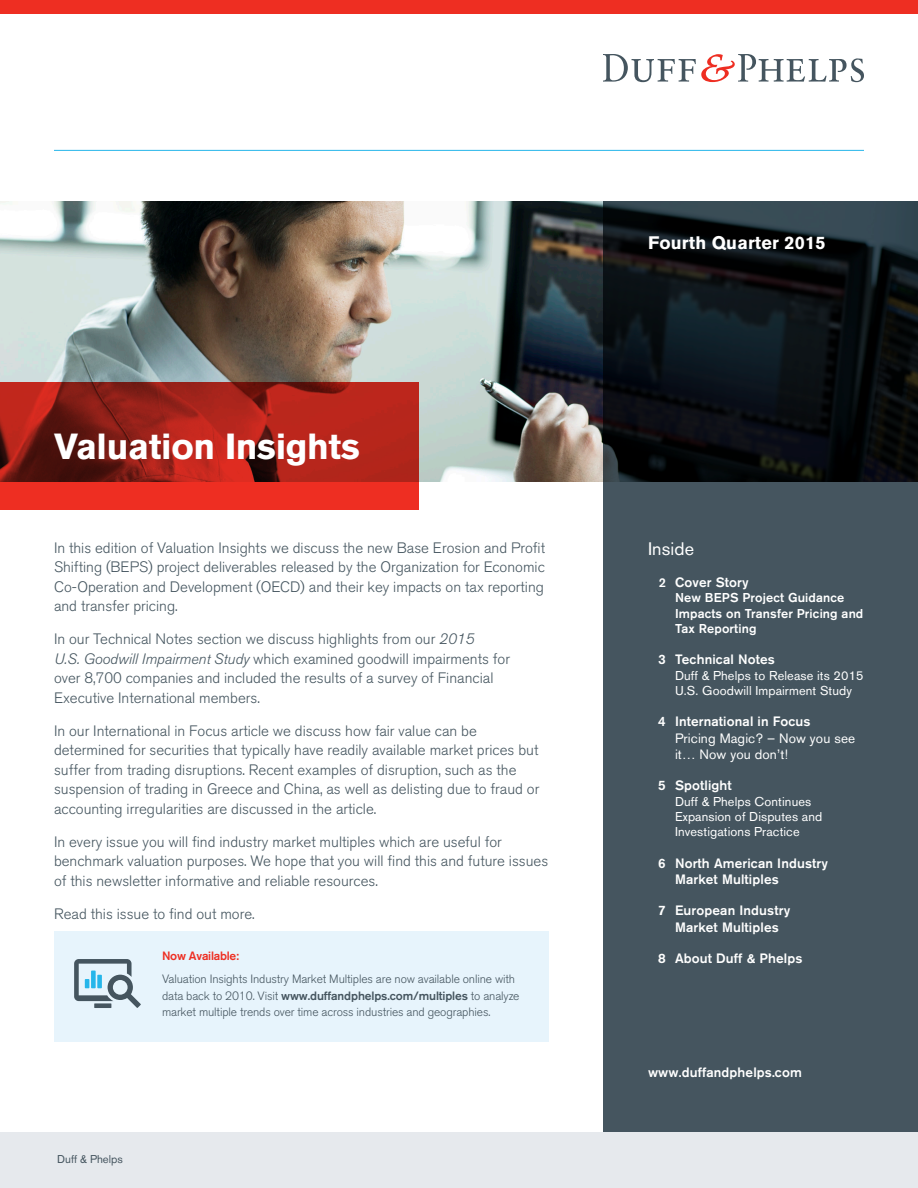
<style>
.page{position:relative;width:918px;height:1188px;background:#fff}
.page>*{position:absolute;margin:0;border:0;box-sizing:border-box;transform-origin:0 0}
.t1{font:700 36px "Akzidenz Grotesk BQ";letter-spacing:-.01em;color:#fff}
.t2{font:700 18px "Akzidenz Grotesk BQ";letter-spacing:.01em;color:#fff}
.t3{font:18px "Akzidenz Grotesk BQ";letter-spacing:.01em;color:#fff}
.t4{font:300 15px/19.5px "Akzidenz Grotesk BQ";color:#45555f}
.t5{font:500 13.5px/16.2px "Akzidenz Grotesk BQ";letter-spacing:.01em;color:#fff}
.t6{font:13.5px/16.2px "Akzidenz Grotesk BQ";letter-spacing:.01em;color:#fff}
.t7{font:12.75px/15.3px "Akzidenz Grotesk BQ";letter-spacing:.01em;color:#fff}
.t8{font:500 12.75px/15.3px "Akzidenz Grotesk BQ";letter-spacing:.01em;color:#fff}
.t9{font:300 12px/16.5px "Akzidenz Grotesk BQ";letter-spacing:-.01em;color:#45555f}
.t10{font:500 12px "Akzidenz Grotesk BQ";letter-spacing:-.02em;color:#ee2e22}
.t11{font:11.25px "Akzidenz Grotesk BQ";color:#45555f}
.s1{font-style:italic}
.s2{font-weight:500}
.s3{font-size:12.75px}
</style>
<div class="page">
<img style="left:0;top:201px;width:603px;height:281px">
<div style="left:0;top:0;width:918px;height:14px;background:#ee2e22"></div>
<svg style="left:603px;top:54px;width:261px;height:28px"></svg>
<hr style="left:54px;top:150px;width:810px;height:1px;background:#26b6ea">
<svg style="left:0;top:382px;width:418px;height:128px"></svg>
<svg style="left:603px;top:201px;width:315px;height:931px;fill:#45555f"></svg>
<div style="left:0;top:1132px;width:918px;height:56px;background:#e6e9ed"></div>
<div style="left:54px;top:932px;width:494px;height:110px;background:#e7f4fc"></div>
<svg style="left:74px;top:959px;width:67px;height:49px"></svg>
<div style="left:91px;top:971px;width:5px;height:17px;background:#26b6ea"></div>
<div style="left:97px;top:975px;width:5px;height:13px;background:#26b6ea"></div>
<p class="t1" style="left:54px;top:425px;width:307px">Valuation Insights</p>
<p class="t4" style="left:54px;top:538px;width:493px;text-align:justify">In this edition of Valuation Insights we discuss the new Base Erosion and Profit Shifting (BEPS) project deliverables released by the Organization for Economic Co-Operation and Development (OECD) and their key impacts on tax reporting and transfer pricing.</p>
<p class="t4" style="left:54px;top:630px;width:458px">In our Technical Notes section we discuss highlights from our <span class="s1">2015<br>U.S. Goodwill Impairment Study</span> which examined goodwill impairments for over 8,700 companies and included the results of a survey of Financial Executive International members.</p>
<p class="t4" style="left:54px;top:721px;width:487px">In our International in Focus article we discuss how fair value can be determined for securities that typically have readily available market prices but suffer from trading disruptions. Recent examples of disruption, such as the suspension of trading in Greece and China, as well as delisting due to fraud or accounting irregularities are discussed in the article.</p>
<p class="t4" style="left:54px;top:832px;width:496px">In every issue you will find industry market multiples which are useful for benchmark valuation purposes. We hope that you will find this and future issues of this newsletter informative and reliable resources.</p>
<p class="t4" style="left:54px;top:904px;width:202px">Read this issue to find out more.</p>
<p class="t10" style="left:162px;top:948px;width:79px">Now Available:</p>
<p class="t9" style="left:162px;top:971px;width:359px">Valuation Insights Industry Market Multiples are now available online with data back to 2010. Visit <span class="s2">www.duffandphelps.com/multiples</span> to analyze market multiple trends over time across industries and geographies.</p>
<p class="t11" style="left:57px;top:1152px;width:67px">Duff &amp; Phelps</p>
<p class="t2" style="left:648px;top:233px;width:179px">Fourth Quarter 2015</p>
<p class="t3" style="left:648px;top:538px;width:48px">Inside</p>
<p class="t5" style="left:659px;top:574px;width:91px"><span class="s3">2</span> Cover Story</p>
<p class="t8" style="left:675px;top:590px;width:190px">New BEPS Project Guidance<br>Impacts on Transfer Pricing and<br>Tax Reporting</p>
<p class="t5" style="left:658px;top:651px;width:118px">3 Technical Notes</p>
<p class="t7" style="left:675px;top:667px;width:190px">Duff &amp; Phelps to Release its 2015<br>U.S. Goodwill Impairment Study</p>
<p class="t5" style="left:658px;top:713px;width:154px">4 International in Focus</p>
<p class="t6" style="left:675px;top:730px;width:182px">Pricing Magic? – Now you see it… Now you don’t!</p>
<p class="t5" style="left:658px;top:777px;width:75px">5 Spotlight</p>
<p class="t7" style="left:675px;top:793px;width:149px">Duff &amp; Phelps Continues<br>Expansion of Disputes and<br>Investigations Practice</p>
<p class="t5" style="left:675px;top:855px;width:154px;text-indent:-17px">6 North American Industry<br>Market Multiples</p>
<p class="t5" style="left:658px;top:902px;width:133px;text-align:center">7 European Industry<br>Market Multiples</p>
<p class="t5" style="left:658px;top:950px;width:146px">8 About Duff &amp; Phelps</p>
<p class="t5" style="left:648px;top:1064px;width:155px">www.duffandphelps.com</p>
</div>
